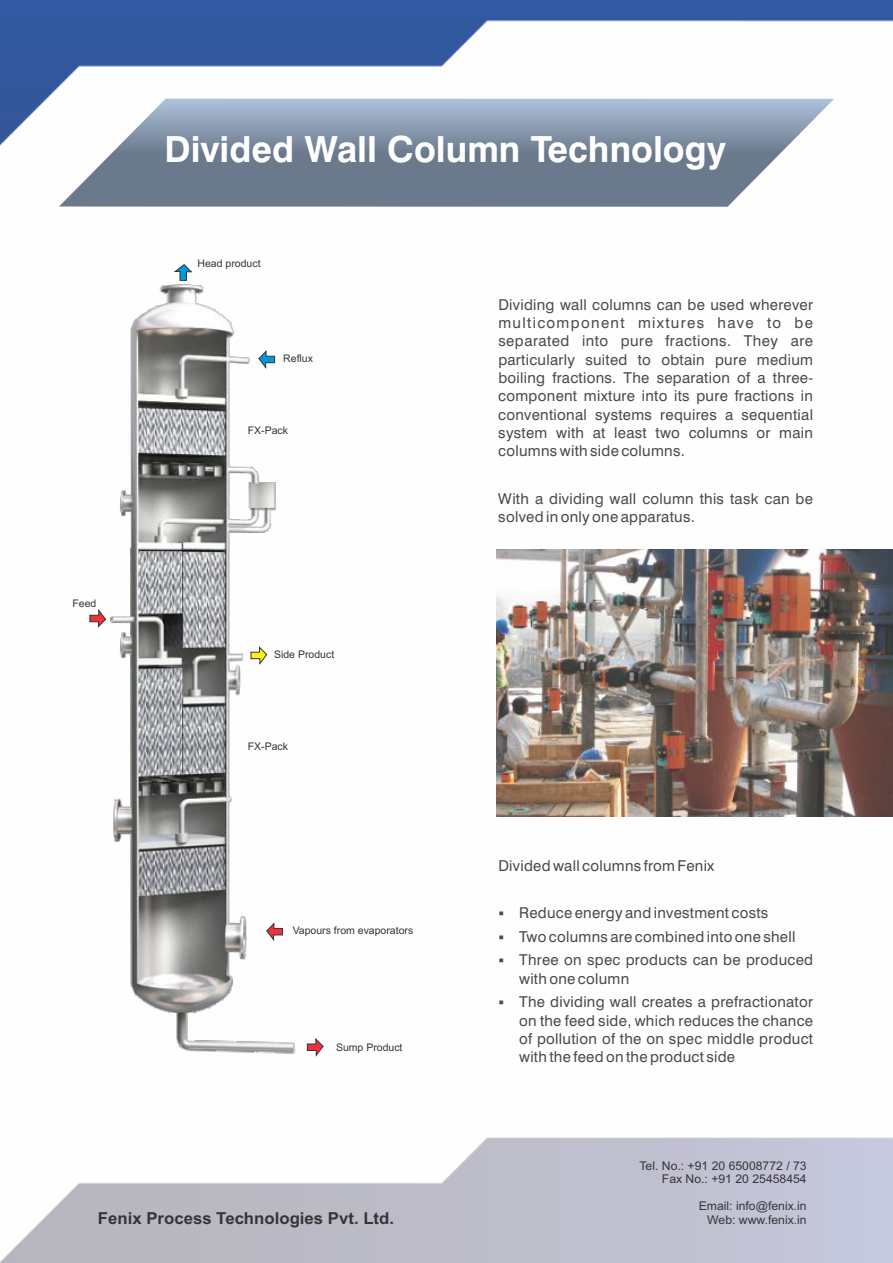
<style>
.page{position:relative;width:893px;height:1263px;background:#fff}
.page>*{position:absolute;margin:0;border:0;box-sizing:border-box;transform-origin:0 0}
.t1{font:700 36px "Swiss 721 BT";color:#fff}
.t2{font:700 16.5px "Arial";color:#383336}
.t3{font:15px/18.3px "Swiss 721 BT";letter-spacing:.02em;color:#4a4a4d;text-align:justify}
.t4{font:12px/13.4px "Arial";color:#383336;text-align:right}
.t5{font:10.5px "Arial";color:#383336}
</style>
<div class="page">
<img style="left:0;top:0;width:893px;height:1263px">
<img style="left:42px;top:249px;width:374px;height:844px">
<svg style="left:59px;top:99px;width:775px;height:108px;background:#8e9bad"></svg>
<img style="left:496px;top:549px;width:397px;height:268px">
<svg style="left:89px;top:608px;width:18px;height:20px"></svg>
<svg style="left:173px;top:264px;width:20px;height:17px"></svg>
<svg style="left:258px;top:350px;width:17px;height:20px"></svg>
<svg style="left:250px;top:645px;width:18px;height:21px"></svg>
<svg style="left:266px;top:922px;width:17px;height:20px"></svg>
<svg style="left:307px;top:1037px;width:17px;height:20px"></svg>
<h1 class="t1" style="left:164px;top:135px;width:563px">Divided Wall Column Technology</h1>
<p class="t5" style="left:198px;top:259px;width:65px">Head product</p>
<p class="t5" style="left:283px;top:355px;width:31px">Reflux</p>
<p class="t5" style="left:73px;top:599px;width:25px">Feed</p>
<p class="t5" style="left:248px;top:427px;width:42px">FX-Pack</p>
<p class="t5" style="left:274px;top:650px;width:62px">Side Product</p>
<p class="t5" style="left:248px;top:742px;width:42px">FX-Pack</p>
<p class="t5" style="left:293px;top:926px;width:122px">Vapours from evaporators</p>
<p class="t5" style="left:336px;top:1043px;width:68px">Sump Product</p>
<p class="t2" style="left:98px;top:1212px;width:298px">Fenix Process Technologies Pvt. Ltd.</p>
<p class="t3" style="left:498px;top:297px;width:316px">Dividing wall columns can be used wherever multicomponent mixtures have to be separated into pure fractions. They are particularly suited to obtain pure medium boiling fractions. The separation of a three&shy;component mixture into its pure fractions in conventional systems requires a sequential system with at least two columns or main columns with side columns.</p>
<p class="t3" style="left:498px;top:490px;width:316px">With a dividing wall column this task can be solved in only one apparatus.</p>
<p class="t3" style="left:498px;top:858px;width:218px">Divided wall columns from Fenix</p>
<p class="t3" style="left:498px;top:905px;width:272px">▪ Reduce energy and investment costs</p>
<p class="t3" style="left:498px;top:929px;width:299px">▪ Two columns are combined into one shell</p>
<p class="t3" style="left:519px;top:952px;width:295px;text-indent:-21px">▪ Three on spec products can be produced with one column</p>
<p class="t3" style="left:519px;top:994px;width:295px;text-indent:-21px">▪ The dividing wall creates a prefractionator on the feed side, which reduces the chance of pollution of the on spec middle product with the feed on the product side</p>
<p class="t4" style="left:639px;top:1160px;width:169px">Tel. No.: +91 20 65008772 / 73<br>Fax No.: +91 20 25458454</p>
<p class="t4" style="left:699px;top:1200px;width:110px">Email: info@fenix.in<br>Web: www.fenix.in</p>
</div>
